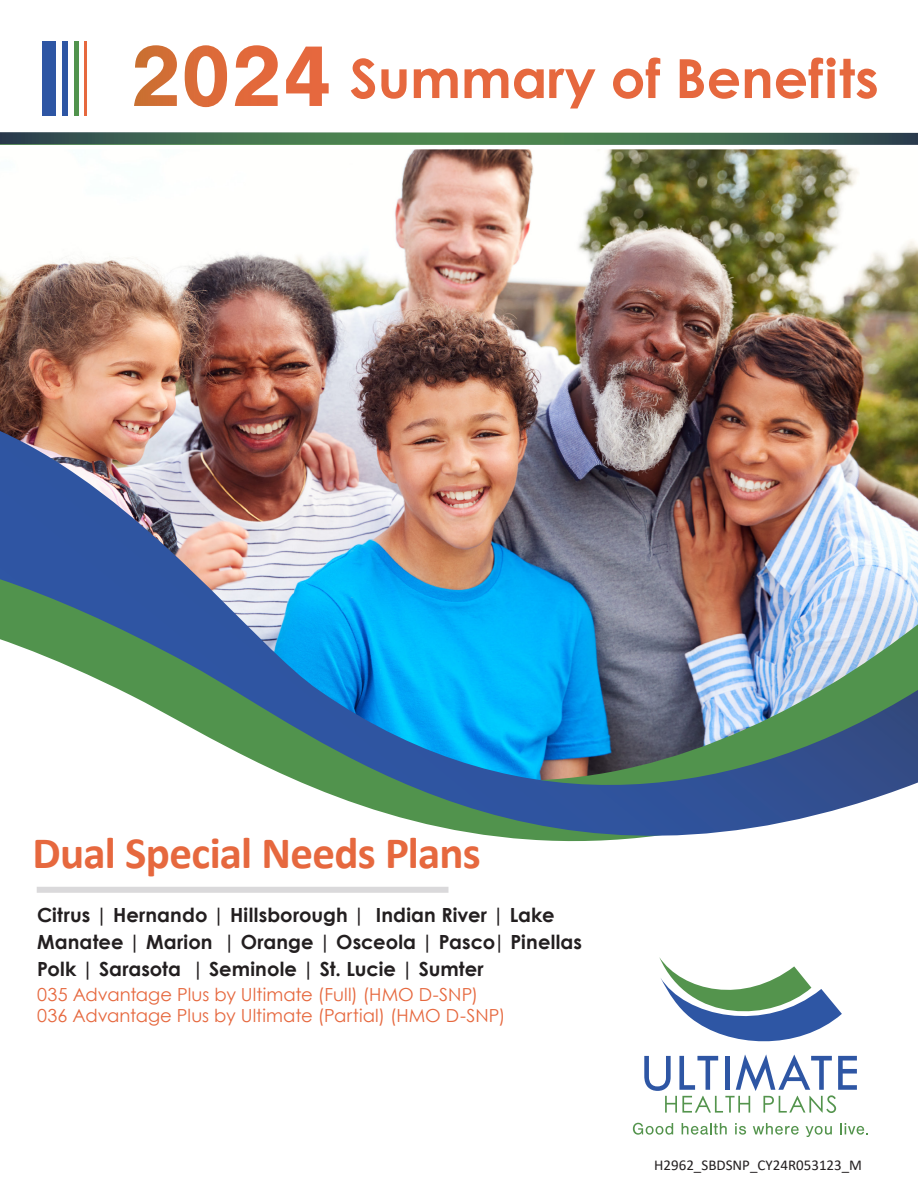
<style>
.page{position:relative;width:918px;height:1188px;background:#fff}
.page>*{position:absolute;margin:0;border:0;box-sizing:border-box;transform-origin:0 0}
.t1{font:700 54px "Century Gothic Pro";color:#e6683e}
.t2{font:700 45px "Calibri";letter-spacing:-.015em;color:#e6683e}
.t3{font:700 19.5px/27px "Century Gothic";letter-spacing:.005em;color:#231f20}
.t4{font:18px/21px "Century Gothic";letter-spacing:.005em;color:#e6683e}
.t5{font:15px "Calibri";color:#231f20}
.s1{font-family:"Nimbus San";font-size:90px;color:#fff}
</style>
<div class="page">
<img style="left:0;top:149px;width:918px;height:282px">
<div style="left:43px;top:41px;width:13px;height:75px;background:#2e56a4"></div>
<div style="left:62px;top:41px;width:6px;height:75px;background:#2e56a4"></div>
<hr style="left:74px;top:41px;width:4px;height:75px;background:#51934d">
<hr style="left:84px;top:41px;width:3px;height:75px;background:#e6683e">
<svg style="left:633px;top:1123px;width:40px;height:12px"></svg>
<svg style="left:682px;top:1123px;width:45px;height:12px"></svg>
<svg style="left:735px;top:1123px;width:11px;height:12px"></svg>
<svg style="left:753px;top:1123px;width:46px;height:12px"></svg>
<svg style="left:806px;top:1126px;width:26px;height:11px"></svg>
<svg style="left:840px;top:1123px;width:28px;height:12px"></svg>
<svg style="left:644px;top:999px;width:213px;height:114px"></svg>
<svg style="left:659px;top:957px;width:171px;height:42px"></svg>
<img style="left:0;top:431px;width:918px;height:462px">
<svg style="left:0;top:144px;width:918px;height:1px"></svg>
<svg style="left:0;top:132px;width:918px;height:12px"></svg>
<p class="t1" style="left:130px;top:45px;width:750px"><span class="s1">2024</span> Summary of Benefits</p>
<p class="t2" style="left:32px;top:821px;width:450px">Dual Special Needs Plans</p>
<p class="t3" style="left:37px;top:901px;width:547px">Citrus | Hernando | Hillsborough | Indian River | Lake<br>Manatee | Marion | Orange | Osceola | Pasco| Pinellas<br>Polk | Sarasota | Seminole | St. Lucie | Sumter</p>
<p class="t4" style="left:37px;top:984px;width:470px">035 Advantage Plus by Ultimate (Full) (HMO D-SNP)<br>036 Advantage Plus by Ultimate (Partial) (HMO D-SNP)</p>
<p class="t5" style="left:654px;top:1155px;width:209px">H2962_SBDSNP_CY24R053123_M</p>
</div>
